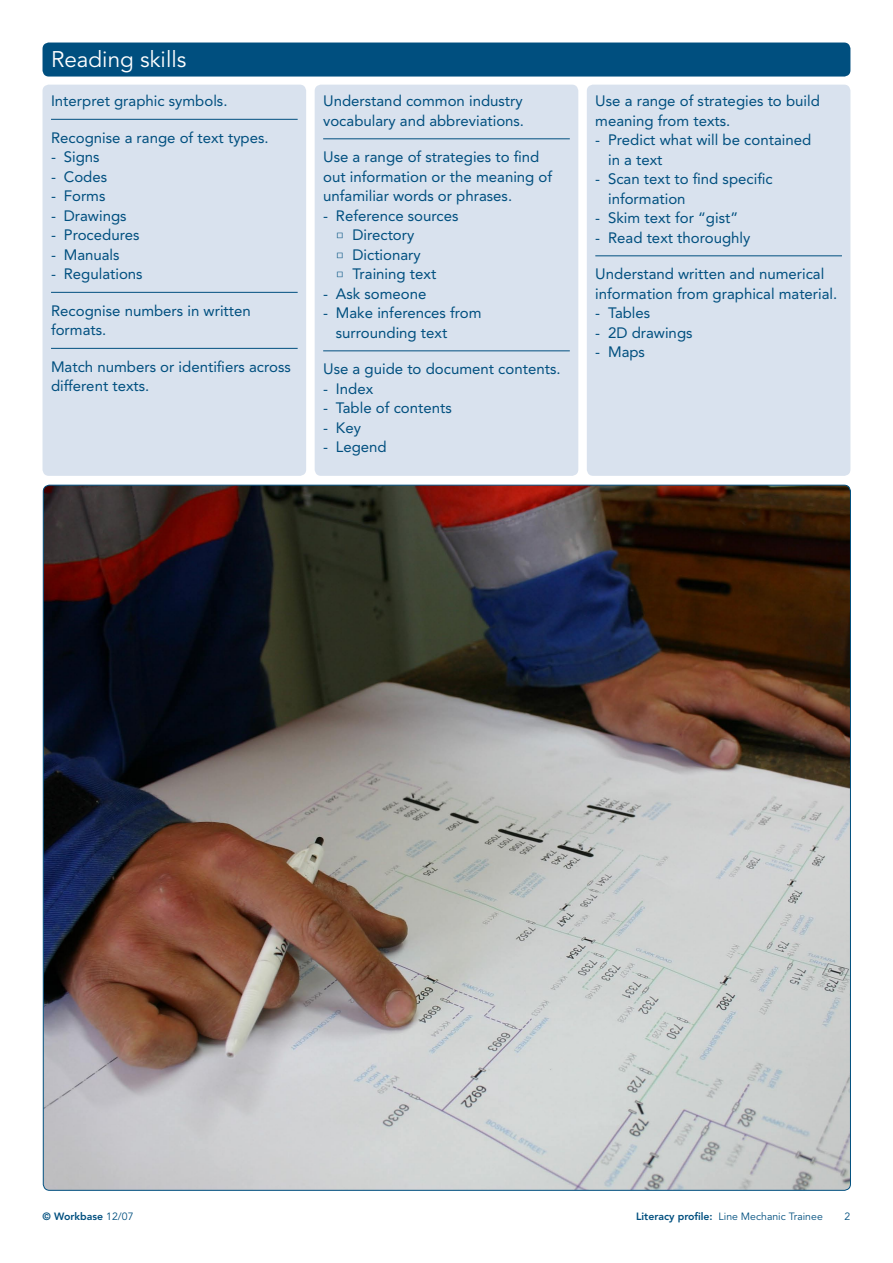
<style>
.page{position:relative;width:893px;height:1263px;background:#fff}
.page>*{position:absolute;margin:0;border:0;box-sizing:border-box;transform-origin:0 0}
.t1{font:22.5px "Avenir";color:#fff}
.t2{font:15px/19.5px "Avenir";color:#004f7f}
.t3{font:10.5px "Avenir";color:#004f7f}
.t4{font:800 10.5px "Avenir";color:#004f7f}
.s1{font-family:"Lucida Grande"}
.s2{font-weight:400}
.s3{font-weight:800}
</style>
<div class="page">
<div style="left:315px;top:85px;width:263px;height:391px;background:#d9e2ee;border-radius:6px"></div>
<div style="left:587px;top:85px;width:263px;height:391px;background:#d9e2ee;border-radius:6px"></div>
<div style="left:43px;top:85px;width:263px;height:391px;background:#d9e2ee;border-radius:6px"></div>
<div style="left:43px;top:43px;width:807px;height:34px;background:#004f7f;border-radius:6px"></div>
<hr style="left:51px;top:119px;width:247px;height:1px;background:#004f7f">
<hr style="left:51px;top:292px;width:247px;height:1px;background:#004f7f">
<hr style="left:51px;top:348px;width:247px;height:1px;background:#004f7f">
<hr style="left:323px;top:139px;width:247px;height:1px;background:#004f7f">
<hr style="left:323px;top:351px;width:247px;height:1px;background:#004f7f">
<hr style="left:595px;top:256px;width:247px;height:1px;background:#004f7f">
<img style="left:43px;top:485px;width:807px;height:704px">
<h1 class="t1" style="left:51px;top:47px;width:137px">Reading skills</h1>
<p class="t2" style="left:51px;top:91px;width:178px">Interpret graphic symbols.</p>
<p class="t2" style="left:51px;top:128px;width:219px">Recognise a range of text types.</p>
<p class="t2" style="left:51px;top:147px;width:50px">- Signs</p>
<p class="t2" style="left:51px;top:167px;width:58px">- Codes</p>
<p class="t2" style="left:51px;top:186px;width:56px">- Forms</p>
<p class="t2" style="left:51px;top:206px;width:77px">- Drawings</p>
<p class="t2" style="left:51px;top:225px;width:90px">- Procedures</p>
<p class="t2" style="left:51px;top:245px;width:70px">- Manuals</p>
<p class="t2" style="left:51px;top:264px;width:93px">- Regulations</p>
<p class="t2" style="left:51px;top:301px;width:201px">Recognise numbers in written formats.</p>
<p class="t2" style="left:51px;top:357px;width:241px">Match numbers or identifiers across different texts.</p>
<p class="t2" style="left:323px;top:91px;width:202px">Understand common industry vocabulary and abbreviations.</p>
<p class="t2" style="left:323px;top:147px;width:231px">Use a range of strategies to find out information or the meaning of unfamiliar words or phrases.</p>
<p class="t2" style="left:323px;top:206px;width:137px">- Reference sources</p>
<p class="t2" style="left:336px;top:225px;width:80px"><span class="s1">□</span> Directory</p>
<p class="t2" style="left:336px;top:245px;width:86px"><span class="s1">□</span> Dictionary</p>
<p class="t2" style="left:336px;top:264px;width:102px"><span class="s1">□</span> Training text</p>
<p class="t2" style="left:323px;top:284px;width:105px">- Ask someone</p>
<p class="t2" style="left:336px;top:303px;width:147px;text-indent:-13px">- Make inferences from surrounding text</p>
<p class="t2" style="left:323px;top:359px;width:239px">Use a guide to document contents.</p>
<p class="t2" style="left:323px;top:379px;width:51px">- Index</p>
<p class="t2" style="left:323px;top:398px;width:130px">- Table of contents</p>
<p class="t2" style="left:323px;top:418px;width:39px">- Key</p>
<p class="t2" style="left:323px;top:437px;width:65px">- Legend</p>
<p class="t2" style="left:595px;top:91px;width:226px">Use a range of strategies to build meaning from texts.</p>
<p class="t2" style="left:608px;top:130px;width:205px;text-indent:-13px">- Predict what will be contained in a text</p>
<p class="t2" style="left:608px;top:169px;width:166px;text-indent:-13px">- Scan text to find specific information</p>
<p class="t2" style="left:595px;top:208px;width:144px">- Skim text for “gist”</p>
<p class="t2" style="left:595px;top:228px;width:157px">- Read text thoroughly</p>
<p class="t2" style="left:595px;top:264px;width:244px">Understand written and numerical information from graphical material.</p>
<p class="t2" style="left:595px;top:303px;width:56px">- Tables</p>
<p class="t2" style="left:595px;top:323px;width:99px">- 2D drawings</p>
<p class="t2" style="left:595px;top:342px;width:51px">- Maps</p>
<p class="t4" style="left:43px;top:1210px;width:93px">© Workbase <span class="s2">12/07</span></p>
<p class="t3" style="left:636px;top:1211px;width:188px"><span class="s3">Literacy profile:</span> Line Mechanic Trainee</p>
<p class="t3" style="left:845px;top:1211px;width:7px">2</p>
</div>
